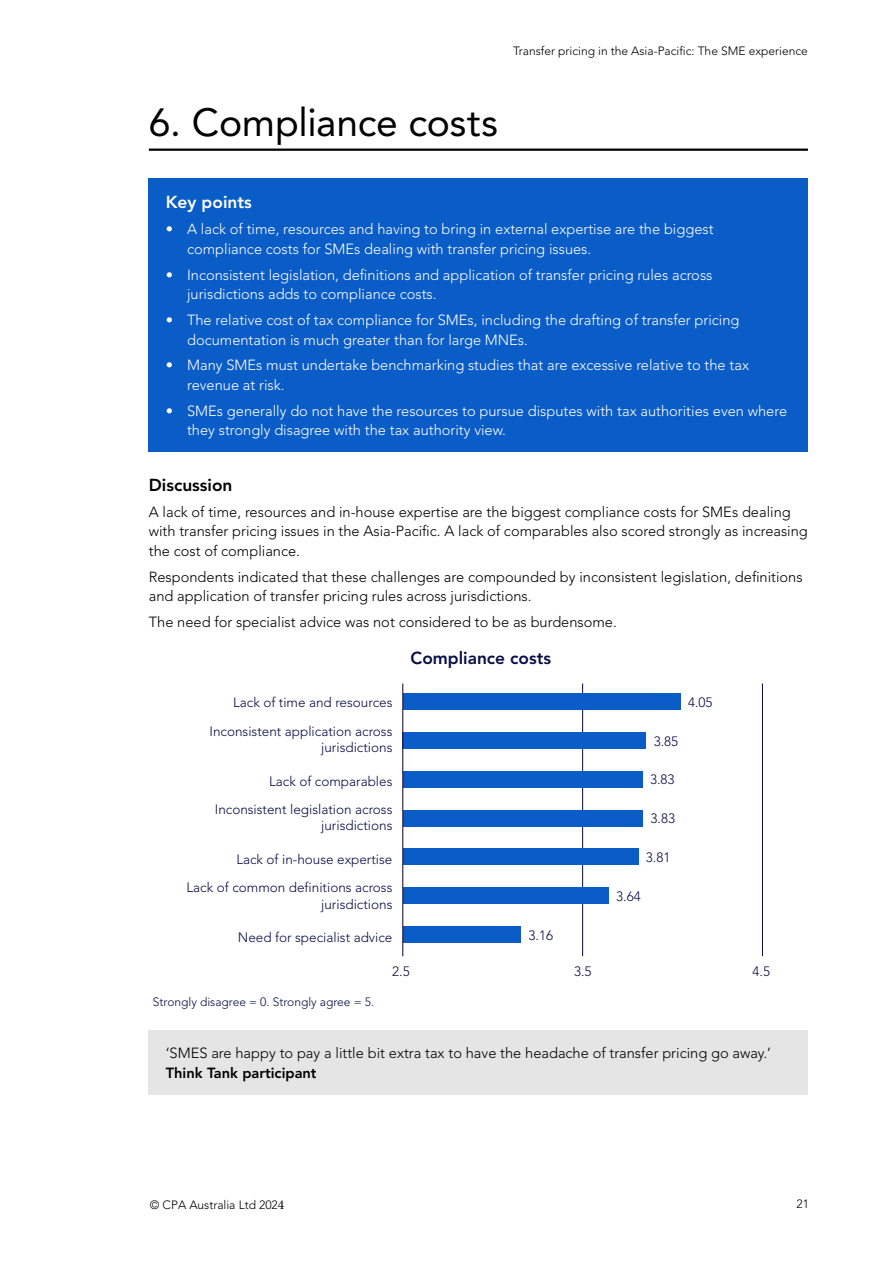
<style>
.page{position:relative;width:893px;height:1263px;background:#fff}
.page>*{position:absolute;margin:0;border:0;box-sizing:border-box;transform-origin:0 0}
.A_head{font:39px "Avenir LT Std";letter-spacing:-.005em;color:#000}
.t1{font:800 17.25px "Avenir LT Std";color:#090d46}
.B_head{font:800 17.25px "Avenir LT Std";color:#000}
.B_head_overview{font:800 17.25px "Avenir LT Std";color:#fff}
.list_1{font:300 14.7px/19.5px "Avenir LT Std";color:#fff}
.body_text{font:300 14.7px/19.5px "Avenir LT Std";color:#000}
.t2{font:300 13.5px/28.7px "Avenir LT Std";color:#090d46;text-align:right}
.t3{font:300 12px "Avenir LT Std";color:#000}
.t4{font:300 12px "Avenir LT Std";color:#090d46}
.s1{font-weight:800}
</style>
<div class="page">
<hr style="left:149px;top:149px;width:659px;height:2px;background:#000">
<div style="left:149px;top:178px;width:659px;height:274px;background:#0a5cc7"></div>
<hr style="left:582px;top:683px;width:1px;height:273px;background:#090d46">
<hr style="left:762px;top:683px;width:1px;height:273px;background:#090d46">
<div style="left:403px;top:694px;width:277px;height:16px;background:#0a5cc7"></div>
<div style="left:403px;top:733px;width:243px;height:16px;background:#0a5cc7"></div>
<div style="left:403px;top:771px;width:239px;height:16px;background:#0a5cc7"></div>
<div style="left:403px;top:810px;width:239px;height:16px;background:#0a5cc7"></div>
<div style="left:403px;top:849px;width:235px;height:16px;background:#0a5cc7"></div>
<div style="left:403px;top:888px;width:205px;height:16px;background:#0a5cc7"></div>
<div style="left:403px;top:926px;width:118px;height:16px;background:#0a5cc7"></div>
<hr style="left:402px;top:683px;width:1px;height:273px;background:#090d46">
<div style="left:149px;top:1030px;width:659px;height:65px;background:#e5e5e5"></div>
<p class="t3" style="left:513px;top:43px;width:296px">Transfer pricing in the Asia-Pacific: The SME experience</p>
<p class="A_head" style="left:149px;top:100px;width:351px">6. Compliance costs</p>
<p class="B_head_overview" style="left:166px;top:192px;width:87px">Key points</p>
<p class="list_1" style="left:187px;top:219px;width:528px;text-indent:-21px">• A lack of time, resources and having to bring in external expertise are the biggest compliance costs for SMEs dealing with transfer pricing issues.</p>
<p class="list_1" style="left:187px;top:265px;width:527px;text-indent:-21px">• Inconsistent legislation, definitions and application of transfer pricing rules across jurisdictions adds to compliance costs.</p>
<p class="list_1" style="left:187px;top:310px;width:554px;text-indent:-21px">• The relative cost of tax compliance for SMEs, including the drafting of transfer pricing documentation is much greater than for large MNEs.</p>
<p class="list_1" style="left:187px;top:356px;width:563px;text-indent:-21px">• Many SMEs must undertake benchmarking studies that are excessive relative to the tax revenue at risk.</p>
<p class="list_1" style="left:187px;top:401px;width:601px;text-indent:-21px">• SMEs generally do not have the resources to pursue disputes with tax authorities even where they strongly disagree with the tax authority view.</p>
<p class="B_head" style="left:149px;top:475px;width:85px">Discussion</p>
<p class="body_text" style="left:149px;top:502px;width:660px">A lack of time, resources and in-house expertise are the biggest compliance costs for SMEs dealing with transfer pricing issues in the Asia-Pacific. A lack of comparables also scored strongly as increasing the cost of compliance.</p>
<p class="body_text" style="left:149px;top:567px;width:655px">Respondents indicated that these challenges are compounded by inconsistent legislation, definitions and application of transfer pricing rules across jurisdictions.</p>
<p class="body_text" style="left:149px;top:612px;width:470px">The need for specialist advice was not considered to be as burdensome.</p>
<p class="t1" style="left:411px;top:648px;width:142px">Compliance costs</p>
<p class="t2" style="left:210px;top:688px;width:184px">Lack of time and resources<br>Inconsistent application across</p>
<p class="t2" style="left:321px;top:733px;width:73px">jurisdictions</p>
<p class="t2" style="left:215px;top:767px;width:179px">Lack of comparables<br>Inconsistent legislation across</p>
<p class="t2" style="left:321px;top:811px;width:73px">jurisdictions</p>
<p class="t2" style="left:187px;top:845px;width:207px">Lack of in-house expertise<br>Lack of common definitions across</p>
<p class="t2" style="left:321px;top:890px;width:73px">jurisdictions</p>
<p class="t2" style="left:238px;top:923px;width:156px">Need for specialist advice</p>
<p class="t2" style="left:688px;top:688px;width:26px">4.05</p>
<p class="t2" style="left:654px;top:727px;width:26px">3.85</p>
<p class="t2" style="left:650px;top:765px;width:26px">3.83</p>
<p class="t2" style="left:650px;top:804px;width:26px">3.83</p>
<p class="t2" style="left:646px;top:843px;width:26px">3.81</p>
<p class="t2" style="left:616px;top:882px;width:26px">3.64</p>
<p class="t2" style="left:529px;top:920px;width:26px">3.16</p>
<p class="t4" style="left:153px;top:995px;width:223px">Strongly disagree = 0. Strongly agree = 5.</p>
<p class="t2" style="left:392px;top:957px;width:19px">2.5</p>
<p class="t2" style="left:574px;top:957px;width:19px">3.5</p>
<p class="t2" style="left:752px;top:957px;width:19px">4.5</p>
<p class="body_text" style="left:166px;top:1044px;width:607px">‘SMES are happy to pay a little bit extra tax to have the headache of transfer pricing go away.’<br><span class="s1">Think Tank participant</span></p>
<p class="t3" style="left:796px;top:1197px;width:14px">21</p>
</div>
